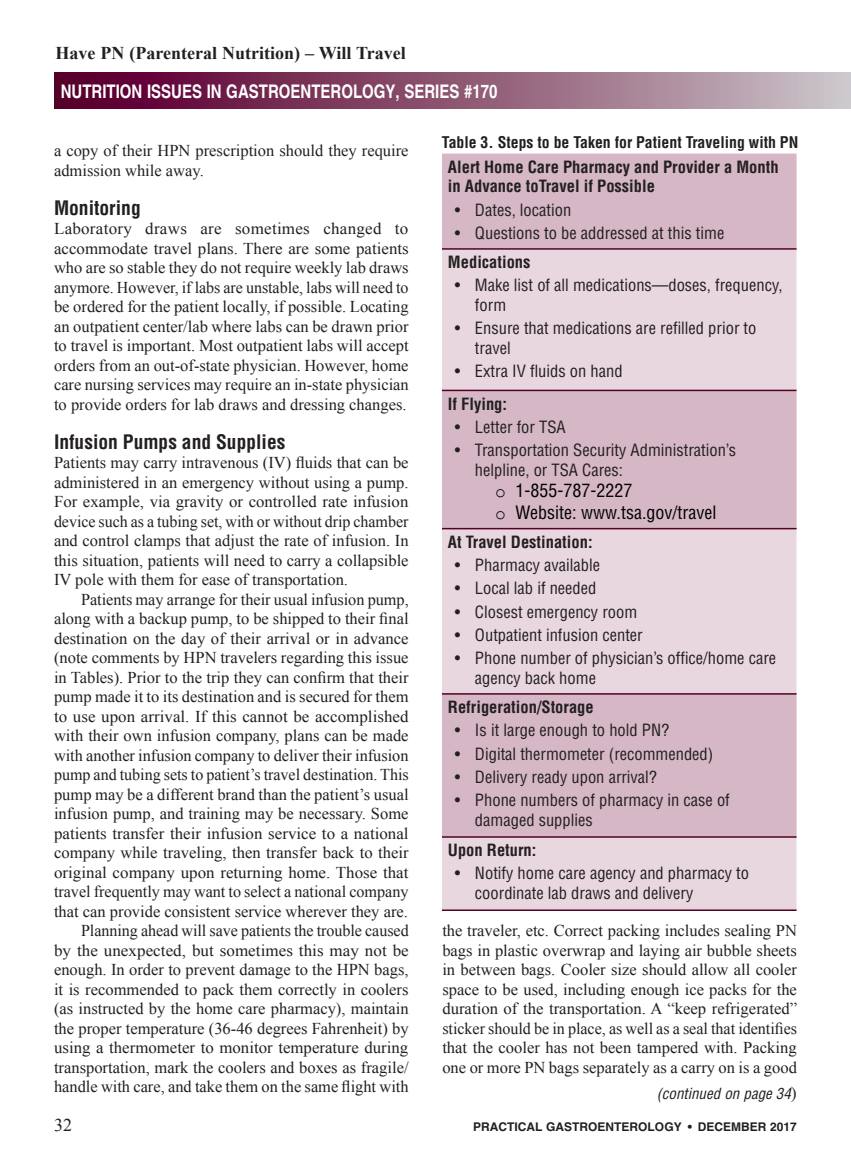
<style>
.page{position:relative;width:851px;height:1161px;background:#fff}
.page>*{position:absolute;margin:0;border:0;box-sizing:border-box;transform-origin:0 0}
.A_Subhead_first_line{font:700 condensed 19.5px "Helvetica";color:#231f20}
.t1{font:700 18.75px "Helvetica";color:#fff;scale:.8 1}
.t2{font:condensed 18px "Helvetica";color:#000}
.t3{font:700 18px "Times New Roman";color:#231f20}
.t4{font:18px "Times New Roman";color:#231f20}
.A_Body_Copy{font:16.5px/19.5px "Times New Roman";color:#231f20;text-align:justify}
.A_Body_Copy-1st_P{font:16.5px/19.5px "Times New Roman";color:#231f20;text-align:justify}
.t5{font:condensed 16.5px/19.5px "Helvetica";color:#231f20}
.A_table_header{font:700 condensed 16.5px/19.5px "Helvetica";color:#231f20}
.A_table_header-2{font:700 condensed 15.75px "Helvetica";color:#231f20}
.t6{font:italic condensed 15px "Helvetica";color:#231f20}
.t7{font:700 12px "Helvetica";color:#231f20}
.s1{font-family:"Courier New";font-stretch:normal}
.s2{font-family:"Times";font-style:normal;font-stretch:normal;font-size:18px}
</style>
<div class="page">
<div style="left:54px;top:73px;width:796px;height:36px;background:linear-gradient(to right,#540024,#cac2c6)"></div>
<div style="left:442px;top:154px;width:354px;height:94px;background:#d5b7c5"></div>
<svg style="left:442px;top:250px;width:354px;height:659px;fill:#e9d7e0"></svg>
<hr style="left:442px;top:248px;width:354px;height:2px;background:#540028">
<hr style="left:442px;top:390px;width:354px;height:1px;background:#540028">
<hr style="left:442px;top:528px;width:354px;height:1px;background:#540028">
<hr style="left:442px;top:693px;width:354px;height:2px;background:#540028">
<hr style="left:442px;top:836px;width:354px;height:2px;background:#540028">
<hr style="left:442px;top:909px;width:354px;height:2px;background:#540028">
<p class="t3" style="left:56px;top:40px;width:352px">Have PN (Parenteral Nutrition) – Will Travel</p>
<p class="t1" style="left:61px;top:79px;width:547px">NUTRITION ISSUES IN GASTROENTEROLOGY, SERIES #170</p>
<p class="A_Body_Copy" style="left:54px;top:140px;width:356px">a copy of their HPN prescription should they require admission while away.</p>
<p class="A_Subhead_first_line" style="left:54px;top:195px;width:88px">Monitoring</p>
<p class="A_Body_Copy-1st_P" style="left:54px;top:218px;width:356px">Laboratory draws are sometimes changed to accommodate travel plans. There are some patients who are so stable they do not require weekly lab draws anymore. However, if labs are unstable, labs will need to be ordered for the patient locally, if possible. Locating an outpatient center/lab where labs can be drawn prior to travel is important. Most outpatient labs will accept orders from an out-of-state physician. However, home care nursing services may require an in-state physician to provide orders for lab draws and dressing changes.</p>
<p class="A_Subhead_first_line" style="left:54px;top:429px;width:233px">Infusion Pumps and Supplies</p>
<p class="A_Body_Copy-1st_P" style="left:54px;top:452px;width:356px">Patients may carry intravenous (IV) fluids that can be administered in an emergency without using a pump.<br>For example, via gravity or controlled rate infusion device such as a tubing set, with or without drip chamber and control clamps that adjust the rate of infusion. In this situation, patients will need to carry a collapsible IV pole with them for ease of transportation.</p>
<p class="A_Body_Copy" style="left:54px;top:589px;width:356px;text-indent:27px">Patients may arrange for their usual infusion pump, along with a backup pump, to be shipped to their final destination on the day of their arrival or in advance (note comments by HPN travelers regarding this issue in Tables). Prior to the trip they can confirm that their pump made it to its destination and is secured for them to use upon arrival. If this cannot be accomplished with their own infusion company, plans can be made with another infusion company to deliver their infusion pump and tubing sets to patient’s travel destination. This pump may be a different brand than the patient’s usual infusion pump, and training may be necessary. Some patients transfer their infusion service to a national company while traveling, then transfer back to their original company upon returning home. Those that travel frequently may want to select a national company that can provide consistent service wherever they are.</p>
<p class="A_Body_Copy" style="left:54px;top:920px;width:356px;text-indent:27px">Planning ahead will save patients the trouble caused by the unexpected, but sometimes this may not be enough. In order to prevent damage to the HPN bags, it is recommended to pack them correctly in coolers (as instructed by the home care pharmacy), maintain the proper temperature (36-46 degrees Fahrenheit) by using a thermometer to monitor temperature during transportation, mark the coolers and boxes as fragile/ handle with care, and take them on the same flight with</p>
<p class="A_table_header-2" style="left:442px;top:132px;width:358px">Table 3. Steps to be Taken for Patient Traveling with PN</p>
<p class="A_table_header" style="left:448px;top:157px;width:332px">Alert Home Care Pharmacy and Provider a Month in Advance toTravel if Possible</p>
<p class="t5" style="left:454px;top:200px;width:118px">• Dates, location</p>
<p class="t5" style="left:454px;top:223px;width:271px">• Questions to be addressed at this time</p>
<p class="A_table_header" style="left:448px;top:252px;width:84px">Medications</p>
<p class="t5" style="left:475px;top:276px;width:309px;text-indent:-20px">• Make list of all medications—doses, frequency, form</p>
<p class="t5" style="left:475px;top:318px;width:283px;text-indent:-20px">• Ensure that medications are refilled prior to travel</p>
<p class="t5" style="left:454px;top:361px;width:169px">• Extra IV fluids on hand</p>
<p class="A_table_header" style="left:448px;top:394px;width:61px">If Flying:</p>
<p class="t5" style="left:454px;top:417px;width:112px">• Letter for TSA</p>
<p class="t5" style="left:475px;top:440px;width:262px;text-indent:-20px">• Transportation Security Administration’s helpline, or TSA Cares:</p>
<p class="t2" style="left:495px;top:479px;width:139px"><span class="s1">o</span> 1-855-787-2227</p>
<p class="t2" style="left:495px;top:501px;width:223px"><span class="s1">o</span> Website: www.tsa.gov/travel</p>
<p class="A_table_header" style="left:448px;top:532px;width:146px">At Travel Destination:</p>
<p class="t5" style="left:454px;top:555px;width:147px">• Pharmacy available</p>
<p class="t5" style="left:454px;top:579px;width:143px">• Local lab if needed</p>
<p class="t5" style="left:454px;top:602px;width:184px">• Closest emergency room</p>
<p class="t5" style="left:454px;top:625px;width:189px">• Outpatient infusion center</p>
<p class="t5" style="left:475px;top:648px;width:303px;text-indent:-20px">• Phone number of physician’s office/home care agency back home</p>
<p class="A_table_header" style="left:448px;top:697px;width:147px">Refrigeration/Storage</p>
<p class="t5" style="left:454px;top:721px;width:216px">• Is it large enough to hold PN?</p>
<p class="t5" style="left:454px;top:744px;width:260px">• Digital thermometer (recommended)</p>
<p class="t5" style="left:454px;top:767px;width:204px">• Delivery ready upon arrival?</p>
<p class="t5" style="left:475px;top:790px;width:256px;text-indent:-20px">• Phone numbers of pharmacy in case of damaged supplies</p>
<p class="A_table_header" style="left:448px;top:840px;width:90px">Upon Return:</p>
<p class="t5" style="left:475px;top:864px;width:275px;text-indent:-20px">• Notify home care agency and pharmacy to coordinate lab draws and delivery</p>
<p class="A_Body_Copy" style="left:442px;top:920px;width:356px">the traveler, etc. Correct packing includes sealing PN bags in plastic overwrap and laying air bubble sheets in between bags. Cooler size should allow all cooler space to be used, including enough ice packs for the duration of the transportation. A “keep refrigerated” sticker should be in place, as well as a seal that identifies that the cooler has not been tampered with. Packing one or more PN bags separately as a carry on is a good</p>
<p class="t6" style="left:656px;top:1085px;width:142px">(continued on page 34<span class="s2">)</span></p>
<p class="t4" style="left:54px;top:1113px;width:19px">32</p>
<p class="t7" style="left:473px;top:1119px;width:325px">PRACTICAL GASTROENTEROLOGY • DECEMBER 2017</p>
</div>
